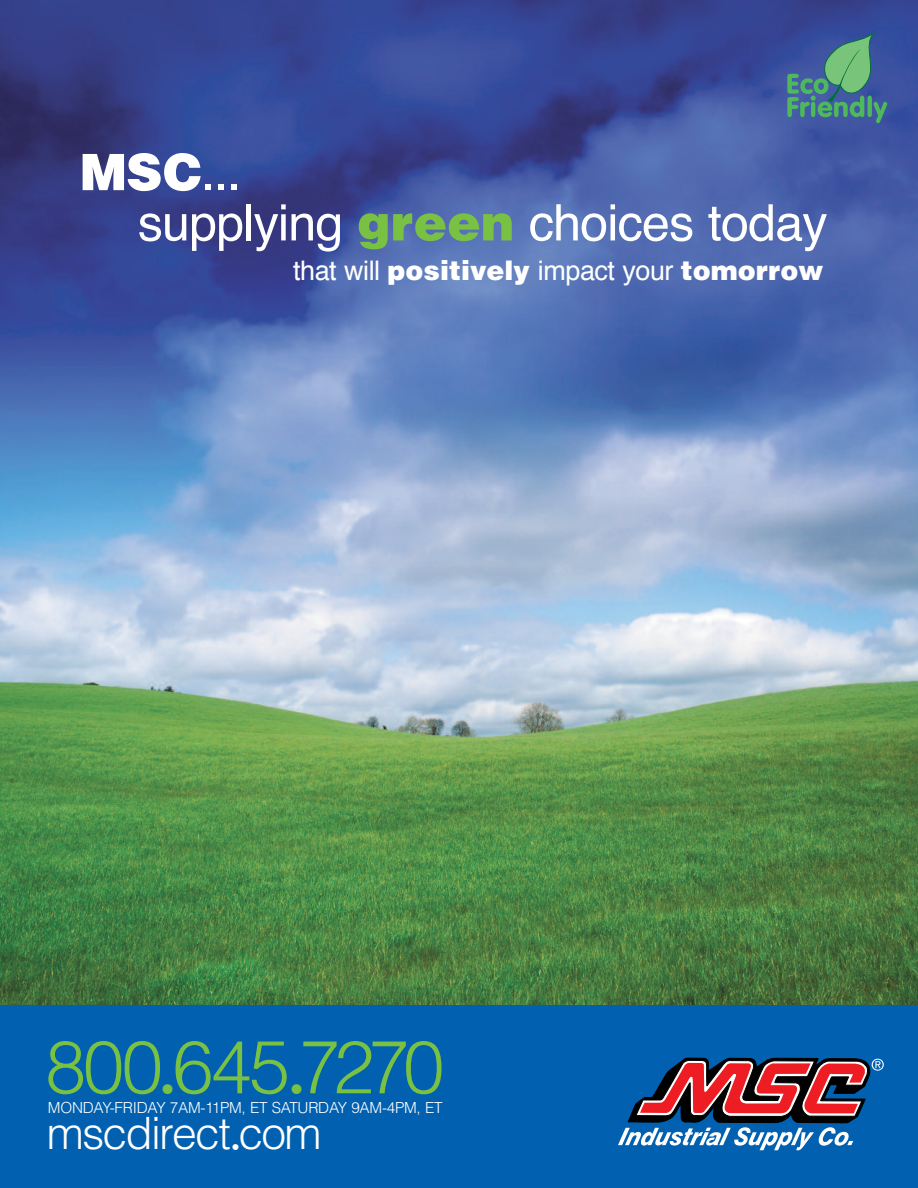
<style>
.page{position:relative;width:918px;height:1188px;background:#fff}
.page>*{position:absolute;margin:0;border:0;box-sizing:border-box;transform-origin:0 0}
.t1{font:300 74.1px "Helvetica";letter-spacing:-.045em;color:#79c142}
.t2{font:50.25px/50.2px "Helvetica";letter-spacing:-.015em;color:#fff}
.t3{font:300 44.55px "Helvetica";letter-spacing:-.04em;color:#fff}
.t4{font:27px "Helvetica";letter-spacing:-.015em;color:#fff}
.t5{font:300 15.3px "Helvetica";letter-spacing:-.015em;color:#fff}
.s1{font-weight:900}
.s2{font-weight:900;color:#79c142}
.s3{font-size:27.45px}
</style>
<div class="page">
<img style="left:0;top:0;width:918px;height:1006px">
<div style="left:0;top:1006px;width:918px;height:182px;background:#0161b0"></div>
<svg style="left:618px;top:1057px;width:266px;height:93px"></svg>
<svg style="left:787px;top:32px;width:100px;height:91px;background:#497a8b"></svg>
<h2 class="t2" style="left:138px;top:151px;width:691px;text-indent:-58px"><span class="s1">MSC</span>...<br>supplying <span class="s2">green</span> choices today</h2>
<h3 class="t4" style="left:293px;top:259px;width:532px">that will <span class="s1">positively</span> impact your <span class="s1">tomorrow</span></h3>
<h1 class="t1" style="left:45px;top:1024px;width:401px">800<span class="s3">•</span>645<span class="s3">•</span>7270</h1>
<p class="t5" style="left:48px;top:1098px;width:396px">MONDAY-FRIDAY 7AM-11PM, ET SATURDAY 9AM-4PM, ET</p>
<h3 class="t3" style="left:47px;top:1108px;width:277px">mscdirect<sub>•</sub>com</h3>
</div>
